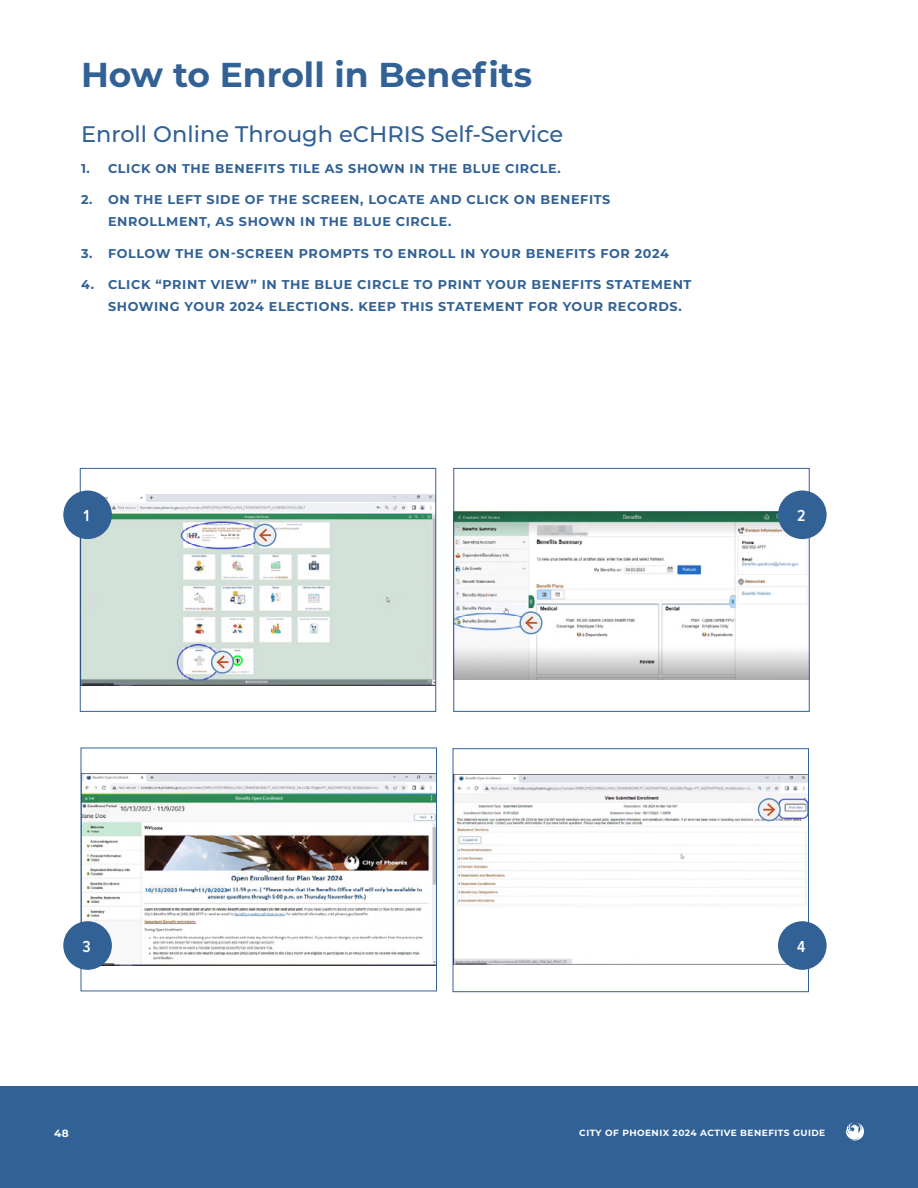
<style>
.page{position:relative;width:918px;height:1188px;background:#fff}
.page>*{position:absolute;margin:0;border:0;box-sizing:border-box;transform-origin:0 0}
.t1{font:700 34.5px "Montserrat";color:#316195}
.t2{font:500 22.5px "Montserrat";color:#316195}
.t3{font:600 16.5px "Proxima Nova Cond";color:#fff}
.t4{font:700 12.75px/22px "Montserrat";letter-spacing:.05em;color:#316195}
.t5{font:700 10.5px "Montserrat";color:#fff}
.t6{font:700 9px "Montserrat";letter-spacing:.05em;color:#fff}
</style>
<div class="page">
<div style="left:0;top:1086px;width:918px;height:102px;background:#316195"></div>
<svg style="left:846px;top:1123px;width:18px;height:17px"></svg>
<img style="left:82px;top:495px;width:352px;height:190px">
<div style="left:80px;top:468px;width:356px;height:244px;border:1px solid #316195"></div>
<img style="left:83px;top:774px;width:352px;height:191px">
<div style="left:81px;top:748px;width:356px;height:243px;border:1px solid #316195"></div>
<img style="left:455px;top:511px;width:353px;height:169px">
<div style="left:453px;top:468px;width:357px;height:244px;border:1px solid #316195"></div>
<img style="left:455px;top:774px;width:352px;height:191px">
<div style="left:453px;top:748px;width:356px;height:244px;border:1px solid #316195"></div>
<div style="left:63px;top:491px;width:49px;height:48px;background:#316195;border-radius:50%"></div>
<div style="left:778px;top:491px;width:49px;height:48px;background:#316195;border-radius:50%"></div>
<div style="left:63px;top:921px;width:49px;height:49px;background:#316195;border-radius:50%"></div>
<div style="left:778px;top:921px;width:49px;height:49px;background:#316195;border-radius:50%"></div>
<svg style="left:254px;top:524px;width:22px;height:22px"></svg>
<div style="left:253px;top:524px;width:23px;height:23px;border:2px solid #5b89b5;border-radius:50%"></div>
<svg style="left:258px;top:527px;width:13px;height:17px"></svg>
<svg style="left:212px;top:651px;width:21px;height:22px"></svg>
<div style="left:211px;top:651px;width:23px;height:23px;border:2px solid #5b89b5;border-radius:50%"></div>
<svg style="left:215px;top:654px;width:13px;height:17px"></svg>
<svg style="left:520px;top:612px;width:22px;height:22px"></svg>
<div style="left:519px;top:611px;width:24px;height:23px;border:2px solid #5b89b5;border-radius:50%"></div>
<svg style="left:524px;top:614px;width:13px;height:17px"></svg>
<svg style="left:758px;top:799px;width:22px;height:21px"></svg>
<div style="left:758px;top:798px;width:23px;height:23px;border:2px solid #5b89b5;border-radius:50%"></div>
<svg style="left:763px;top:801px;width:14px;height:17px"></svg>
<h1 class="t1" style="left:81px;top:50px;width:453px">How to Enroll in Benefits</h1>
<h2 class="t2" style="left:81px;top:118px;width:484px">Enroll Online Through eCHRIS Self-Service</h2>
<p class="t4" style="left:81px;top:157px;width:481px">1. CLICK ON THE BENEFITS TILE AS SHOWN IN THE BLUE CIRCLE.</p>
<p class="t4" style="left:108px;top:188px;width:504px;text-indent:-27px">2. ON THE LEFT SIDE OF THE SCREEN, LOCATE AND CLICK ON BENEFITS<br>ENROLLMENT, AS SHOWN IN THE BLUE CIRCLE.</p>
<p class="t4" style="left:81px;top:241px;width:589px">3. FOLLOW THE ON-SCREEN PROMPTS TO ENROLL IN YOUR BENEFITS FOR 2024</p>
<p class="t4" style="left:108px;top:273px;width:585px;text-indent:-27px">4. CLICK “PRINT VIEW” IN THE BLUE CIRCLE TO PRINT YOUR BENEFITS STATEMENT<br>SHOWING YOUR 2024 ELECTIONS. KEEP THIS STATEMENT FOR YOUR RECORDS.</p>
<p class="t3" style="left:84px;top:504px;width:7px">1</p>
<p class="t3" style="left:797px;top:504px;width:10px">2</p>
<p class="t3" style="left:82px;top:934px;width:10px">3</p>
<p class="t3" style="left:797px;top:934px;width:10px">4</p>
<p class="t5" style="left:54px;top:1125px;width:16px">48</p>
<p class="t6" style="left:579px;top:1126px;width:248px">CITY OF PHOENIX 2024 ACTIVE BENEFITS GUIDE</p>
</div>
